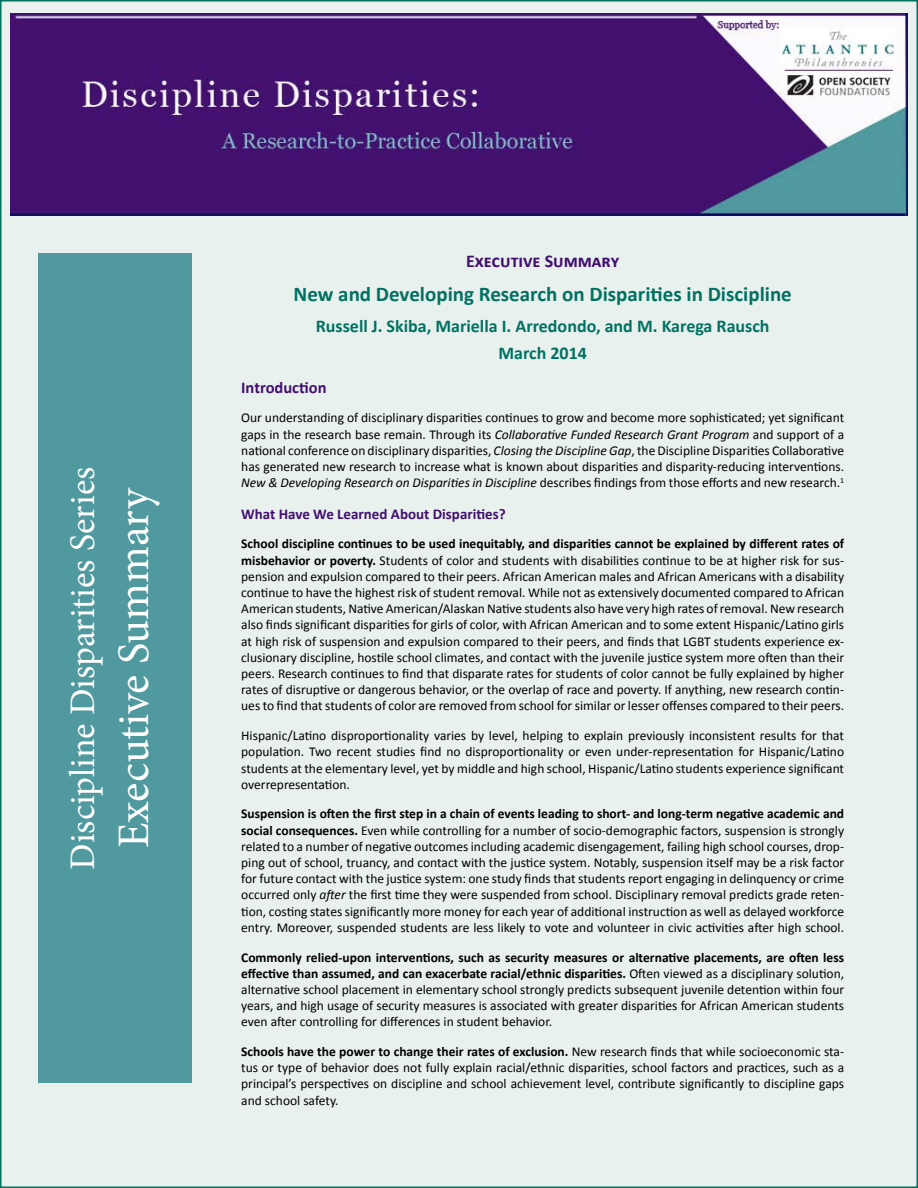
<style>
.page{position:relative;width:918px;height:1188px;background:#fff}
.page>*{position:absolute;margin:0;border:0;box-sizing:border-box;transform-origin:0 0}
.t1{font:45px "Minion Pro";color:#fff}
.t2{font:36px "Minion Pro";color:#fff}
.t3{font:700 21px "Calibri";color:#007161}
.t4{font:700 18px/27.6px "Calibri";color:#007161;text-align:center}
.t5{font:700 18px "Calibri";color:#420f6e}
.t6{font:700 16.5px "Calibri";color:#420f6e}
.t7{font:700 15px "Calibri";color:#420f6e}
.t8{font:13.5px/16.2px "Calibri";color:#000;text-align:justify}
.s1{font-style:italic}
.s2{font-weight:700}
</style>
<div class="page">
<div style="left:1px;top:1px;width:916px;height:1186px;background:#e9f1ef"></div>
<div style="left:38px;top:254px;width:153px;height:829px;background:#50999f"></div>
<img style="left:10px;top:14px;width:898px;height:201px">
<h2 class="t2" style="left:58px;top:870px;width:404px;rotate:-90deg">Discipline Disparities Series</h2>
<h1 class="t1" style="left:104px;top:848px;width:363px;rotate:-90deg">Executive Summary</h1>
<h3 class="t5" style="left:466px;top:250px;width:155px">Executive Summary</h3>
<h3 class="t3" style="left:294px;top:281px;width:500px">New and Developing Research on Disparities in Discipline</h3>
<h3 class="t4" style="left:316px;top:312px;width:455px">Russell J. Skiba, Mariella I. Arredondo, and M. Karega Rausch<br>March 2014</h3>
<p class="t6" style="left:241px;top:377px;width:87px">Introduction</p>
<p class="t8" style="left:241px;top:410px;width:604px">Our understanding of disciplinary disparities continues to grow and become more sophisticated; yet significant gaps in the research base remain. Through its <span class="s1">Collaborative Funded Research Grant Program</span> and support of a national conference on disciplinary disparities, <span class="s1">Closing the Discipline Gap</span>, the Discipline Disparities Collaborative has generated new research to increase what is known about disparities and disparity-reducing interventions.<br><span class="s1">New &amp; Developing Research on Disparities in Discipline</span> describes findings from those efforts and new research.<sup>1</sup></p>
<p class="t7" style="left:241px;top:504px;width:266px">What Have We Learned About Disparities?</p>
<p class="t8" style="left:241px;top:536px;width:604px"><span class="s2">School discipline continues to be used inequitably, and disparities cannot be explained by different rates of misbehavior or poverty.</span> Students of color and students with disabilities continue to be at higher risk for sus&shy;pension and expulsion compared to their peers. African American males and African Americans with a disability continue to have the highest risk of student removal. While not as extensively documented compared to African American students, Native American/Alaskan Native students also have very high rates of removal. New research also finds significant disparities for girls of color, with African American and to some extent Hispanic/Latino girls at high risk of suspension and expulsion compared to their peers, and finds that LGBT students experience ex&shy;clusionary discipline, hostile school climates, and contact with the juvenile justice system more often than their peers. Research continues to find that disparate rates for students of color cannot be fully explained by higher rates of disruptive or dangerous behavior, or the overlap of race and poverty. If anything, new research contin&shy;ues to find that students of color are removed from school for similar or lesser offenses compared to their peers.</p>
<p class="t8" style="left:241px;top:728px;width:604px">Hispanic/Latino disproportionality varies by level, helping to explain previously inconsistent results for that population. Two recent studies find no disproportionality or even under-representation for Hispanic/Latino students at the elementary level, yet by middle and high school, Hispanic/Latino students experience significant overrepresentation.</p>
<p class="t8" style="left:241px;top:806px;width:604px"><span class="s2">Suspension is often the first step in a chain of events leading to short- and long-term negative academic and social consequences.</span> Even while controlling for a number of socio-demographic factors, suspension is strongly related to a number of negative outcomes including academic disengagement, failing high school courses, drop&shy;ping out of school, truancy, and contact with the justice system. Notably, suspension itself may be a risk factor for future contact with the justice system: one study finds that students report engaging in delinquency or crime occurred only <span class="s1">after</span> the first time they were suspended from school. Disciplinary removal predicts grade reten&shy;tion, costing states significantly more money for each year of additional instruction as well as delayed workforce entry. Moreover, suspended students are less likely to vote and volunteer in civic activities after high school.</p>
<p class="t8" style="left:241px;top:949px;width:604px"><span class="s2">Commonly relied-upon interventions, such as security measures or alternative placements, are often less effective than assumed, and can exacerbate racial/ethnic disparities.</span> Often viewed as a disciplinary solution, alternative school placement in elementary school strongly predicts subsequent juvenile detention within four years, and high usage of security measures is associated with greater disparities for African American students even after controlling for differences in student behavior.</p>
<p class="t8" style="left:241px;top:1043px;width:604px"><span class="s2">Schools have the power to change their rates of exclusion.</span> New research finds that while socioeconomic sta&shy;tus or type of behavior does not fully explain racial/ethnic disparities, school factors and practices, such as a principal’s perspectives on discipline and school achievement level, contribute significantly to discipline gaps and school safety.</p>
</div>
